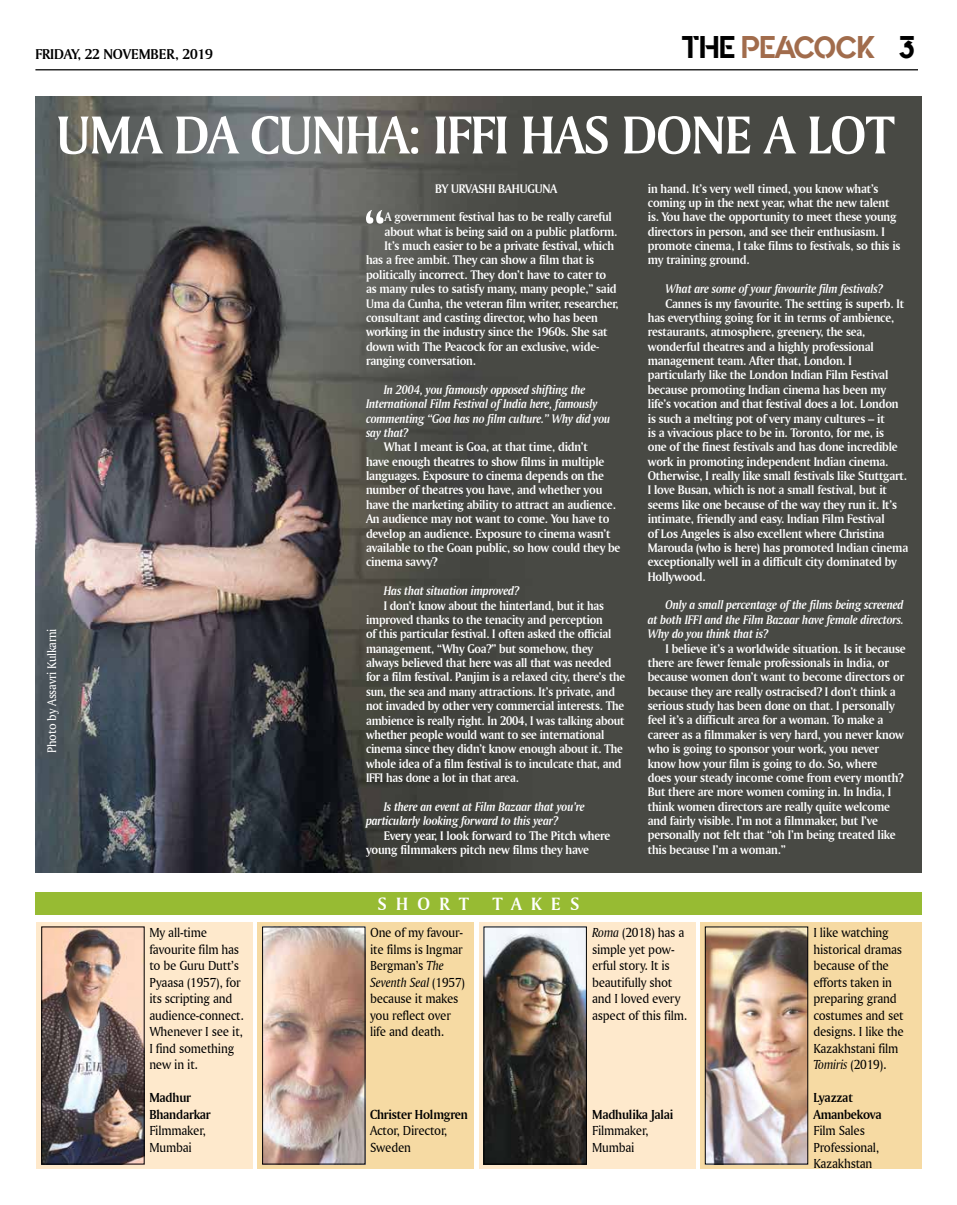
<style>
.page{position:relative;width:957px;height:1205px;background:#fff}
.page>*{position:absolute;margin:0;border:0;box-sizing:border-box;transform-origin:0 0}
.t1{font:57px "Amerigo BT Bold A";color:#fff;scale:.95 1}
.t2{font:56.25px "Amerigo BT Bold A";letter-spacing:-.015em;color:#fff;scale:.95 1}
.t3{font:31.25px "Quantify";color:#a16c4c;scale:.95 1}
.t4{font:18.75px "Amerigo BT Bold A";letter-spacing:.5em;color:#fff}
.t5{font:15px "Amerigo BT Bold A";letter-spacing:-.01em;color:#000}
.t6{font:13.75px/16.5px "Amerigo BT Roman A";letter-spacing:-.015em;color:#000;scale:.95 1}
.t7{font:13.75px/16.5px "Amerigo BT Bold A";letter-spacing:-.015em;color:#000;scale:.95 1}
.t8{font:13.75px "Amerigo BT Italic A";letter-spacing:-.015em;color:#000;scale:.95 1}
.t9{font:13.12px/14.4px "Amerigo BT Bold A";letter-spacing:-.015em;color:#fff;scale:.95 1}
.t10{font:13.12px/14.4px "Amerigo BT Bold A";letter-spacing:-.015em;color:#fff;scale:.93 1}
.t11{font:13.12px/14.4px "Amerigo BT Bold Italic A";letter-spacing:-.015em;color:#fff;scale:.95 1}
.t12{font:13.12px "Amerigo BT Roman A";letter-spacing:-.015em;color:#fff;scale:.95 1}
.s1{color:#000}
.s2{font-family:"Amerigo BT Italic A"}
.s3{font-family:"Amerigo BT Roman A"}
</style>
<div class="page">
<img style="left:35px;top:96px;width:886px;height:777px">
<hr style="left:35px;top:69px;width:883px;height:1px;background:#000">
<div style="left:36px;top:922px;width:217px;height:247px;background:#fee9cc"></div>
<div style="left:257px;top:922px;width:217px;height:247px;background:#f6daa3"></div>
<div style="left:479px;top:922px;width:216px;height:247px;background:#fee9cc"></div>
<div style="left:700px;top:922px;width:221px;height:247px;background:#f6daa3"></div>
<div style="left:35px;top:892px;width:886px;height:23px;background:#97bb33"></div>
<img style="left:264px;top:929px;width:99px;height:233px">
<div style="left:262px;top:927px;width:103px;height:237px;border:1px solid #000"></div>
<img style="left:44px;top:929px;width:98px;height:233px">
<div style="left:42px;top:927px;width:102px;height:237px;border:1px solid #000"></div>
<img style="left:486px;top:929px;width:98px;height:233px">
<div style="left:484px;top:927px;width:102px;height:237px;border:1px solid #000"></div>
<img style="left:707px;top:929px;width:99px;height:233px">
<div style="left:705px;top:927px;width:103px;height:237px;border:1px solid #000"></div>
<p class="t5" style="left:35px;top:45px;width:179px">FRIDAY, 22 NOVEMBER, 2019</p>
<h3 class="t3" style="left:681px;top:30px;width:247px"><span class="s1">THE</span> PEACOCK <span class="s1">3</span></h3>
<h2 class="t2" style="left:56px;top:100px;width:883px">UMA DA CUNHA: IFFI HAS DONE A LOT</h2>
<p class="t12" style="left:44px;top:753px;width:132px;rotate:-90deg">Photo by Assavri Kulkarni</p>
<p class="t6" style="left:149px;top:924px;width:101px">My all-time favourite film has to be Guru Dutt’s<br>Pyaasa (1957), for its scripting and audience-connect.<br>Whenever I see it,<br>I find something new in it.</p>
<p class="t7" style="left:149px;top:1089px;width:66px">Madhur<br>Bhandarkar</p>
<p class="t6" style="left:149px;top:1122px;width:61px">Filmmaker,<br>Mumbai</p>
<p class="t9" style="left:435px;top:181px;width:130px">BY URVASHI BAHUGUNA</p>
<h1 class="t1" style="left:364px;top:196px;width:24px">“</h1>
<p class="t9" style="left:384px;top:209px;width:241px">A government festival has to be really careful</p>
<p class="t9" style="left:384px;top:224px;width:247px">about what is being said on a public platform.</p>
<p class="t9" style="left:384px;top:238px;width:243px">It’s much easier to be a private festival, which</p>
<p class="t9" style="left:366px;top:253px;width:241px">has a free ambit. They can show a film that is</p>
<p class="t9" style="left:366px;top:267px;width:254px">politically incorrect. They don’t have to cater to</p>
<p class="t9" style="left:366px;top:281px;width:265px">as many rules to satisfy many, many people,” said</p>
<p class="t9" style="left:366px;top:296px;width:267px">Uma da Cunha, the veteran film writer, researcher,</p>
<p class="t9" style="left:366px;top:310px;width:245px">consultant and casting director, who has been</p>
<p class="t9" style="left:366px;top:324px;width:256px">working in the industry since the 1960s. She sat</p>
<p class="t9" style="left:366px;top:339px;width:247px">down with The Peacock for an exclusive, wide-</p>
<p class="t9" style="left:366px;top:353px;width:117px">ranging conversation.</p>
<p class="t11" style="left:366px;top:382px;width:259px;text-indent:18px">In 2004, you famously opposed shifting the International Film Festival of India here, famously commenting “Goa has no film culture.” Why did you say that?</p>
<p class="t9" style="left:366px;top:439px;width:269px;text-indent:18px">What I meant is Goa, at that time, didn’t<br>have enough theatres to show films in multiple languages. Exposure to cinema depends on the number of theatres you have, and whether you have the marketing ability to attract an audience.<br>An audience may not want to come. You have to develop an audience. Exposure to cinema wasn’t available to the Goan public, so how could they be cinema savvy?</p>
<p class="t11" style="left:384px;top:583px;width:144px">Has that situation improved?</p>
<p class="t10" style="left:366px;top:598px;width:280px;text-indent:18px">I don’t know about the hinterland, but it has improved thanks to the tenacity and perception<br>of this particular festival. I often asked the official management, “Why Goa?” but somehow, they always believed that here was all that was needed for a film festival. Panjim is a relaxed city, there’s the sun, the sea and many attractions. It’s private, and not invaded by other very commercial interests. The ambience is really right. In 2004, I was talking about whether people would want to see international cinema since they didn’t know enough about it. The whole idea of a film festival is to inculcate that, and IFFI has done a lot in that area.</p>
<p class="t11" style="left:366px;top:799px;width:232px;text-indent:18px">Is there an event at Film Bazaar that you’re particularly looking forward to this year?</p>
<p class="t9" style="left:366px;top:828px;width:259px;text-indent:18px">Every year, I look forward to The Pitch where young filmmakers pitch new films they have</p>
<h3 class="t4" style="left:378px;top:892px;width:93px">SHORT</h3>
<h3 class="t4" style="left:492px;top:892px;width:88px">TAKES</h3>
<p class="t9" style="left:648px;top:181px;width:267px">in hand. It’s very well timed, you know what’s coming up in the next year, what the new talent is. You have the opportunity to meet these young directors in person, and see their enthusiasm. I promote cinema, I take films to festivals, so this is my training ground.</p>
<p class="t11" style="left:665px;top:281px;width:230px">What are some of your favourite film festivals?</p>
<p class="t9" style="left:648px;top:296px;width:276px;text-indent:18px">Cannes is my favourite. The setting is superb. It has everything going for it in terms of ambience, restaurants, atmosphere, greenery, the sea, wonderful theatres and a highly professional management team. After that, London. I particularly like the London Indian Film Festival because promoting Indian cinema has been my life’s vocation and that festival does a lot. London is such a melting pot of very many cultures – it<br>is a vivacious place to be in. Toronto, for me, is<br>one of the finest festivals and has done incredible work in promoting independent Indian cinema.<br>Otherwise, I really like small festivals like Stuttgart.<br>I love Busan, which is not a small festival, but it seems like one because of the way they run it. It’s intimate, friendly and easy. Indian Film Festival<br>of Los Angeles is also excellent where Christina Marouda (who is here) has promoted Indian cinema exceptionally well in a difficult city dominated by Hollywood.</p>
<p class="t11" style="left:648px;top:597px;width:271px;text-align:justify;text-indent:18px">Only a small percentage of the films being screened at both IFFI and the Film Bazaar have female directors.<br>Why do you think that is?</p>
<p class="t9" style="left:648px;top:641px;width:273px;text-indent:18px">I believe it’s a worldwide situation. Is it because there are fewer female professionals in India, or because women don’t want to become directors or because they are really ostracised? I don’t think a serious study has been done on that. I personally feel it’s a difficult area for a woman. To make a career as a filmmaker is very hard, you never know who is going to sponsor your work, you never know how your film is going to do. So, where<br>does your steady income come from every month?<br>But there are more women coming in. In India, I think women directors are really quite welcome and fairly visible. I’m not a filmmaker, but I’ve personally not felt that “oh I’m being treated like this because I’m a woman.”</p>
<p class="t6" style="left:370px;top:924px;width:99px;text-align:justify">One of my favour&shy;ite films is Ingmar Bergman’s <span class="s2">The</span></p>
<p class="t8" style="left:370px;top:974px;width:101px">Seventh Seal <span class="s3">(1957)</span></p>
<p class="t6" style="left:370px;top:990px;width:95px">because it makes you reflect over life and death.</p>
<p class="t7" style="left:370px;top:1105px;width:105px">Christer Holmgren</p>
<p class="t6" style="left:370px;top:1122px;width:83px">Actor, Director,<br>Sweden</p>
<p class="t6" style="left:592px;top:924px;width:102px"><span class="s2">Roma</span> (2018) has a simple yet pow&shy;erful story. It is beautifully shot and I loved every aspect of this film.</p>
<p class="t7" style="left:592px;top:1105px;width:87px">Madhulika Jalai</p>
<p class="t6" style="left:592px;top:1122px;width:61px">Filmmaker,<br>Mumbai</p>
<p class="t6" style="left:813px;top:924px;width:97px">I like watching historical dramas because of the efforts taken in preparing grand costumes and set designs. I like the<br>Kazakhstani film</p>
<p class="t8" style="left:813px;top:1056px;width:78px">Tomiris <span class="s3">(2019).</span></p>
<p class="t7" style="left:813px;top:1089px;width:73px">Lyazzat<br>Amanbekova</p>
<p class="t6" style="left:813px;top:1122px;width:71px">Film Sales<br>Professional,<br>Kazakhstan</p>
</div>
